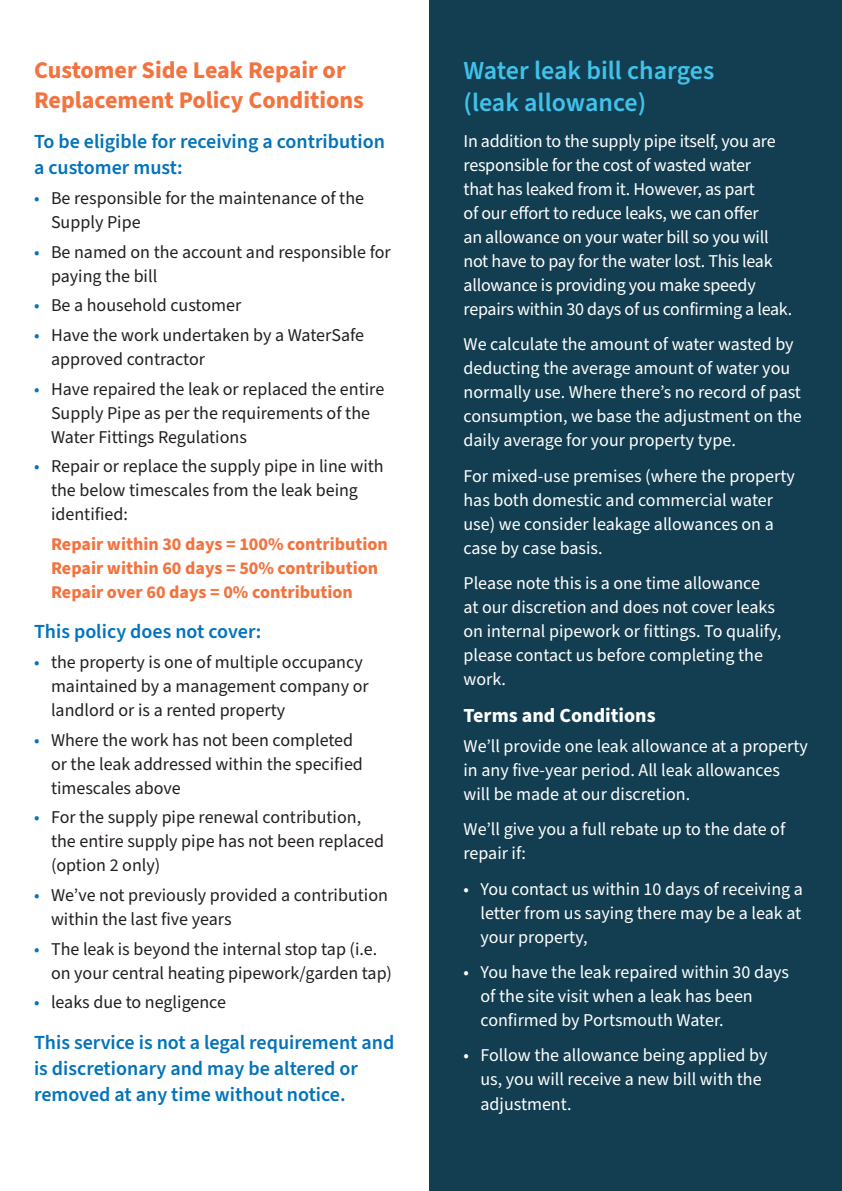
<style>
.page{position:relative;width:842px;height:1191px;background:#fff}
.page>*{position:absolute;margin:0;border:0;box-sizing:border-box;transform-origin:0 0}
.H3___PW_Blue{font:600 26px/32px "Source Sans Pro";color:#40c2ea}
.H3___PW_Blue-2{font:700 24px/30px "Source Sans Pro";color:#f3733f}
.t1{font:600 20px/26px "Source Sans Pro";color:#0373bb}
.t2{font:700 20px "Source Sans Pro";color:#fff}
.H3___PW_Blue-3{font:18px/24px "Source Sans Pro";color:#fff}
.t3{font:18px/24px "Source Sans Pro";color:#231f20}
.t4{font:700 18px/24px "Source Sans Pro";color:#f3733f}
.s1{color:#0373bb}
</style>
<div class="page">
<div style="left:429px;top:0;width:413px;height:1191px;background:#133e51"></div>
<p class="H3___PW_Blue-2" style="left:34px;top:56px;width:331px">Customer Side Leak Repair or<br>Replacement Policy Conditions</p>
<p class="t1" style="left:34px;top:129px;width:352px">To be eligible for receiving a contribution a customer must:</p>
<p class="t3" style="left:51px;top:186px;width:315px;text-indent:-17px"><span class="s1">•</span> Be responsible for the maintenance of the<br>Supply Pipe</p>
<p class="t3" style="left:51px;top:240px;width:341px;text-indent:-17px"><span class="s1">•</span> Be named on the account and responsible for paying the bill</p>
<p class="t3" style="left:34px;top:294px;width:209px"><span class="s1">•</span> Be a household customer</p>
<p class="t3" style="left:51px;top:323px;width:315px;text-indent:-17px"><span class="s1">•</span> Have the work undertaken by a WaterSafe approved contractor</p>
<p class="t3" style="left:51px;top:377px;width:335px;text-indent:-17px"><span class="s1">•</span> Have repaired the leak or replaced the entire<br>Supply Pipe as per the requirements of the<br>Water Fittings Regulations</p>
<p class="t3" style="left:51px;top:455px;width:334px;text-indent:-17px"><span class="s1">•</span> Repair or replace the supply pipe in line with the below timescales from the leak being identified:</p>
<p class="t4" style="left:51px;top:532px;width:338px">Repair within 30 days = 100% contribution<br>Repair within 60 days = 50% contribution<br>Repair over 60 days = 0% contribution</p>
<p class="t1" style="left:34px;top:619px;width:229px">This policy does not cover:</p>
<p class="t3" style="left:51px;top:650px;width:319px;text-indent:-17px"><span class="s1">•</span> the property is one of multiple occupancy maintained by a management company or landlord or is a rented property</p>
<p class="t3" style="left:51px;top:728px;width:313px;text-indent:-17px"><span class="s1">•</span> Where the work has not been completed or the leak addressed within the specified timescales above</p>
<p class="t3" style="left:51px;top:806px;width:334px;text-indent:-17px"><span class="s1">•</span> For the supply pipe renewal contribution, the entire supply pipe has not been replaced (option 2 only)</p>
<p class="t3" style="left:51px;top:883px;width:338px;text-indent:-17px"><span class="s1">•</span> Weʼve not previously provided a contribution within the last five years</p>
<p class="t3" style="left:51px;top:937px;width:343px;text-indent:-17px"><span class="s1">•</span> The leak is beyond the internal stop tap (i.e. on your central heating pipework/garden tap)</p>
<p class="t3" style="left:34px;top:991px;width:194px"><span class="s1">•</span> leaks due to negligence</p>
<p class="t1" style="left:34px;top:1029px;width:362px">This service is not a legal requirement and is discretionary and may be altered or removed at any time without notice.</p>
<p class="H3___PW_Blue" style="left:463px;top:56px;width:252px">Water leak bill charges (leak allowance)</p>
<p class="H3___PW_Blue-3" style="left:463px;top:129px;width:330px">In addition to the supply pipe itself, you are responsible for the cost of wasted water<br>that has leaked from it. However, as part<br>of our effort to reduce leaks, we can offer<br>an allowance on your water bill so you will not have to pay for the water lost. This leak allowance is providing you make speedy repairs within 30 days of us confirming a leak.</p>
<p class="H3___PW_Blue-3" style="left:463px;top:333px;width:340px">We calculate the amount of water wasted by deducting the average amount of water you normally use. Where thereʼs no record of past consumption, we base the adjustment on the daily average for your property type.</p>
<p class="H3___PW_Blue-3" style="left:463px;top:464px;width:333px">For mixed-use premises (where the property has both domestic and commercial water use) we consider leakage allowances on a case by case basis.</p>
<p class="H3___PW_Blue-3" style="left:463px;top:571px;width:319px">Please note this is a one time allowance<br>at our discretion and does not cover leaks on internal pipework or fittings. To qualify, please contact us before completing the work.</p>
<p class="t2" style="left:463px;top:702px;width:194px">Terms and Conditions</p>
<p class="H3___PW_Blue-3" style="left:463px;top:734px;width:346px">Weʼll provide one leak allowance at a property in any five-year period. All leak allowances will be made at our discretion.</p>
<p class="H3___PW_Blue-3" style="left:463px;top:818px;width:323px">Weʼll give you a full rebate up to the date of repair if:</p>
<p class="H3___PW_Blue-3" style="left:480px;top:877px;width:324px;text-align:justify;text-indent:-17px">• You contact us within 10 days of receiving a letter from us saying there may be a leak at your property,</p>
<p class="H3___PW_Blue-3" style="left:480px;top:960px;width:310px;text-indent:-17px">• You have the leak repaired within 30 days of the site visit when a leak has been confirmed by Portsmouth Water.</p>
<p class="H3___PW_Blue-3" style="left:480px;top:1044px;width:288px;text-indent:-17px">• Follow the allowance being applied by us, you will receive a new bill with the adjustment.</p>
</div>
